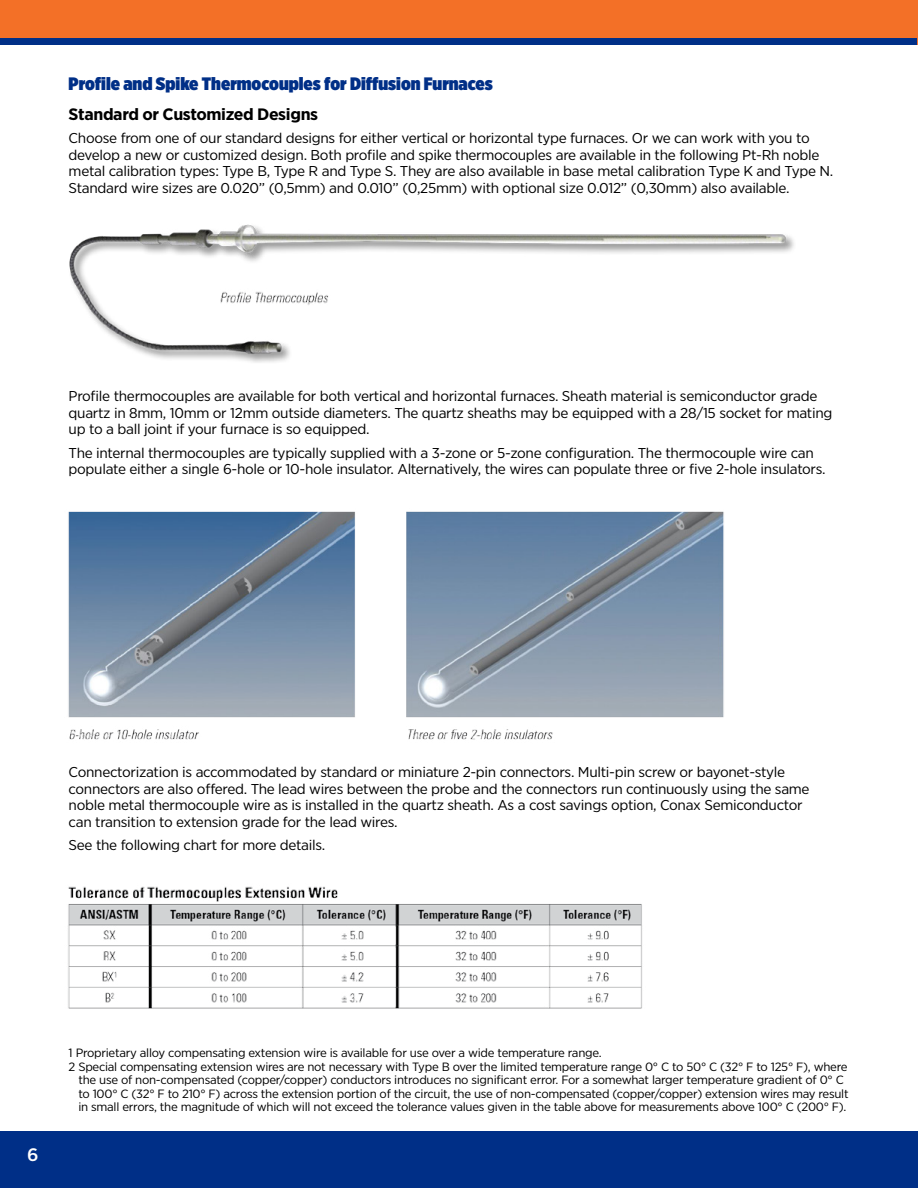
<style>
.page{position:relative;width:918px;height:1188px;background:#fff}
.page>*{position:absolute;margin:0;border:0;box-sizing:border-box;transform-origin:0 0}
.t1{font:900 18px "Gotham X Narrow";color:#002f87;scale:1.1 1}
.t2{font:500 18px "Gotham Narrow";color:#fff;scale:1.1 1}
.t3{font:700 16.5px "Gotham Narrow";letter-spacing:-.02em;color:#000;scale:1.1 1}
.t4{font:14.25px/16.5px "Gotham Narrow";letter-spacing:-.02em;color:#000;scale:1.1 1}
.t5{font:12px "Gotham Narrow";letter-spacing:-.02em;color:#000;scale:1.1 1}
</style>
<div class="page">
<img style="left:69px;top:224px;width:725px;height:139px">
<img style="left:68px;top:511px;width:656px;height:229px">
<img style="left:68px;top:886px;width:574px;height:123px">
<div style="left:0;top:0;width:918px;height:45px;background:#f37027"></div>
<div style="left:0;top:38px;width:917px;height:7px;background:#002f87"></div>
<div style="left:0;top:1132px;width:918px;height:56px;background:#002f87"></div>
<p class="t1" style="left:69px;top:72px;width:387px">Profile and Spike Thermocouples for Diffusion Furnaces</p>
<p class="t3" style="left:69px;top:104px;width:228px">Standard or Customized Designs</p>
<p class="t4" style="left:69px;top:130px;width:697px">Choose from one of our standard designs for either vertical or horizontal type furnaces. Or we can work with you to develop a new or customized design. Both profile and spike thermocouples are available in the following Pt-Rh noble metal calibration types: Type B, Type R and Type S. They are also available in base metal calibration Type K and Type N.<br>Standard wire sizes are 0.020” (0,5mm) and 0.010” (0,25mm) with optional size 0.012” (0,30mm) also available.</p>
<p class="t4" style="left:69px;top:388px;width:696px">Profile thermocouples are available for both vertical and horizontal furnaces. Sheath material is semiconductor grade quartz in 8mm, 10mm or 12mm outside diameters. The quartz sheaths may be equipped with a 28/15 socket for mating up to a ball joint if your furnace is so equipped.</p>
<p class="t4" style="left:69px;top:444px;width:690px">The internal thermocouples are typically supplied with a 3-zone or 5-zone configuration. The thermocouple wire can populate either a single 6-hole or 10-hole insulator. Alternatively, the wires can populate three or five 2-hole insulators.</p>
<p class="t4" style="left:69px;top:764px;width:675px">Connectorization is accommodated by standard or miniature 2-pin connectors. Multi-pin screw or bayonet-style connectors are also offered. The lead wires between the probe and the connectors run continuously using the same noble metal thermocouple wire as is installed in the quartz sheath. As a cost savings option, Conax Semiconductor can transition to extension grade for the lead wires.</p>
<p class="t4" style="left:69px;top:836px;width:235px">See the following chart for more details.</p>
<p class="t2" style="left:27px;top:1143px;width:12px">6</p>
<p class="t5" style="left:69px;top:1046px;width:486px">1 Proprietary alloy compensating extension wire is available for use over a wide temperature range.</p>
<p class="t5" style="left:69px;top:1059px;width:710px">2 Special compensating extension wires are not necessary with Type B over the limited temperature range 0° C to 50° C (32° F to 125° F), where</p>
<p class="t5" style="left:78px;top:1073px;width:697px">the use of non-compensated (copper/copper) conductors introduces no significant error. For a somewhat larger temperature gradient of 0° C</p>
<p class="t5" style="left:78px;top:1086px;width:702px">to 100° C (32° F to 210° F) across the extension portion of the circuit, the use of non-compensated (copper/copper) extension wires may result</p>
<p class="t5" style="left:78px;top:1100px;width:700px">in small errors, the magnitude of which will not exceed the tolerance values given in the table above for measurements above 100° C (200° F).</p>
</div>
